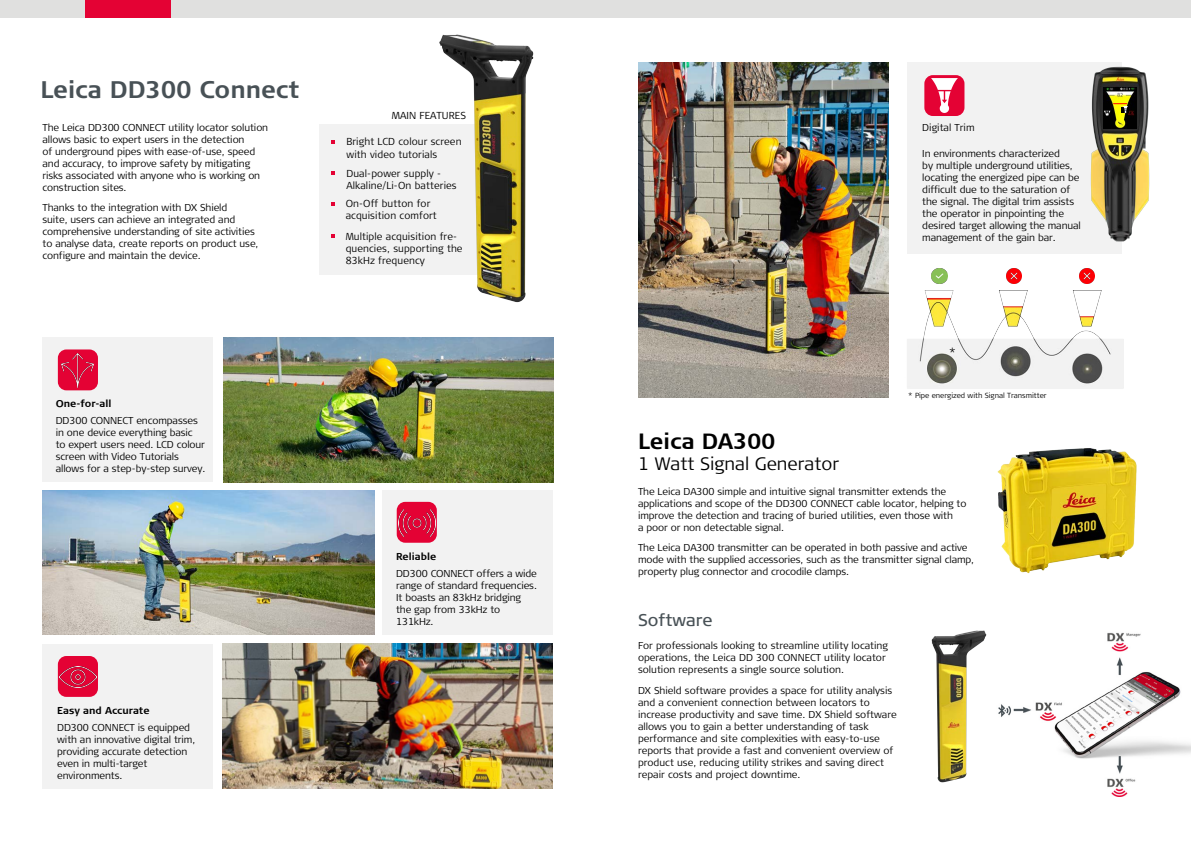
<style>
.page{position:relative;width:1191px;height:842px;background:#fff}
.page>*{position:absolute;margin:0;border:0;box-sizing:border-box;transform-origin:0 0}
.Front_Title{font:700 24px "Signa Pro";color:#485156}
.t1{font:700 22px "Signa Column";color:#000}
.t2{font:300 18px "Signa Column";color:#000}
.t3{font:17px "Signa Pro";color:#485156}
.t4{font:300 11.1px "Signa Column";color:#000}
.t5{font:300 10.1px/12.1px "Signa Column";letter-spacing:.01em;color:#000}
.t6{font:300 10px/12px "Signa Column";letter-spacing:-.01em;color:#000}
.t7{font:700 10px "Signa Column";color:#000}
.t8{font:300 7.4px "Signa Column";color:#000}
</style>
<div class="page">
<div style="left:0;top:0;width:1191px;height:17px;background:#e0e0df"></div>
<div style="left:85px;top:0;width:85px;height:17px;background:#e40234"></div>
<div style="left:42px;top:644px;width:171px;height:144px;background:#f2f2f2"></div>
<div style="left:383px;top:490px;width:170px;height:145px;background:#f2f2f2"></div>
<div style="left:43px;top:337px;width:170px;height:145px;background:#f2f2f2"></div>
<div style="left:58px;top:349px;width:40px;height:41px;background:#e40234;border-radius:9px"></div>
<img style="left:61px;top:354px;width:33px;height:34px">
<div style="left:58px;top:656px;width:40px;height:41px;background:#e40234;border-radius:9px"></div>
<img style="left:59px;top:666px;width:38px;height:22px">
<div style="left:397px;top:502px;width:40px;height:41px;background:#e40234;border-radius:9px"></div>
<img style="left:399px;top:510px;width:36px;height:26px">
<img style="left:223px;top:644px;width:330px;height:144px">
<img style="left:43px;top:490px;width:332px;height:144px">
<img style="left:223px;top:338px;width:330px;height:144px">
<div style="left:319px;top:125px;width:181px;height:150px;background:#f2f2f2"></div>
<svg style="left:331px;top:140px;width:3px;height:4px"></svg>
<svg style="left:331px;top:171px;width:3px;height:4px"></svg>
<svg style="left:331px;top:234px;width:3px;height:4px"></svg>
<img style="left:432px;top:17px;width:114px;height:327px">
<img style="left:638px;top:63px;width:251px;height:335px">
<img style="left:997px;top:448px;width:140px;height:126px">
<div style="left:907px;top:63px;width:214px;height:191px;background:#f2f2f2"></div>
<img style="left:931px;top:630px;width:56px;height:153px">
<div style="left:924px;top:75px;width:40px;height:41px;background:#e40234;border-radius:9px"></div>
<img style="left:931px;top:78px;width:26px;height:35px">
<img style="left:1055px;top:62px;width:95px;height:182px">
<img style="left:1103px;top:87px;width:33px;height:41px">
<img style="left:907px;top:290px;width:216px;height:99px">
<div style="left:1121px;top:107px;width:8px;height:6px;background:#000"></div>
<svg style="left:1113px;top:103px;width:14px;height:9px"></svg>
<img style="left:998px;top:632px;width:193px;height:165px">
<img style="left:932px;top:268px;width:15px;height:16px">
<img style="left:1006px;top:268px;width:15px;height:15px">
<img style="left:1079px;top:268px;width:15px;height:15px">
<p class="Front_Title" style="left:40px;top:73px;width:261px">Leica DD300 Connect</p>
<p class="t6" style="left:43px;top:121px;width:227px">The Leica DD300 CONNECT utility locator solution allows basic to expert users in the detection<br>of underground pipes with ease-of-use, speed and accuracy, to improve safety by mitigating risks associated with anyone who is working on construction sites.</p>
<p class="t6" style="left:43px;top:202px;width:217px">Thanks to the integration with DX Shield<br>suite, users can achieve an integrated and comprehensive understanding of site activities to analyse data, create reports on product use, configure and maintain the device.</p>
<p class="t5" style="left:392px;top:110px;width:75px">MAIN FEATURES</p>
<p class="t5" style="left:346px;top:136px;width:117px">Bright LCD colour screen with video tutorials</p>
<p class="t5" style="left:346px;top:168px;width:96px">Dual-power supply -</p>
<p class="t5" style="left:346px;top:180px;width:112px">Alkaline/Li-On batteries</p>
<p class="t5" style="left:346px;top:198px;width:86px">On-Off button for</p>
<p class="t5" style="left:346px;top:210px;width:93px">acquisition comfort</p>
<p class="t5" style="left:346px;top:231px;width:118px">Multiple acquisition fre&shy;quencies, supporting the<br>83kHz frequency</p>
<p class="t7" style="left:56px;top:398px;width:57px">One-for-all</p>
<p class="t6" style="left:56px;top:415px;width:151px">DD300 CONNECT encompasses in one device everything basic<br>to expert users need. LCD colour screen with Video Tutorials allows for a step-by-step survey.</p>
<p class="t7" style="left:57px;top:704px;width:94px">Easy and Accurate</p>
<p class="t6" style="left:57px;top:721px;width:140px">DD300 CONNECT is equipped with an innovative digital trim, providing accurate detection even in multi-target environments.</p>
<p class="t7" style="left:396px;top:550px;width:42px">Reliable</p>
<p class="t6" style="left:396px;top:567px;width:142px">DD300 CONNECT offers a wide range of standard frequencies.<br>It boasts an 83kHz bridging the gap from 33kHz to<br>131kHz.</p>
<p class="t6" style="left:922px;top:122px;width:54px">Digital Trim</p>
<p class="t6" style="left:922px;top:148px;width:160px">In environments characterized<br>by multiple underground utilities, locating the energized pipe can be difficult due to the saturation of the signal. The digital trim assists the operator in pinpointing the desired target allowing the manual management of the gain bar.</p>
<p class="t4" style="left:949px;top:345px;width:8px">*</p>
<p class="t8" style="left:908px;top:390px;width:140px">* Pipe energized with Signal Transmitter</p>
<p class="t1" style="left:638px;top:428px;width:139px">Leica DA300</p>
<p class="t2" style="left:638px;top:452px;width:203px">1 Watt Signal Generator</p>
<p class="t6" style="left:638px;top:485px;width:330px">The Leica DA300 simple and intuitive signal transmitter extends the applications and scope of the DD300 CONNECT cable locator, helping to improve the detection and tracing of buried utilities, even those with<br>a poor or non detectable signal.</p>
<p class="t6" style="left:638px;top:542px;width:338px">The Leica DA300 transmitter can be operated in both passive and active mode with the supplied accessories, such as the transmitter signal clamp, property plug connector and crocodile clamps.</p>
<p class="t3" style="left:638px;top:608px;width:76px">Software</p>
<p class="t6" style="left:638px;top:640px;width:251px">For professionals looking to streamline utility locating operations, the Leica DD 300 CONNECT utility locator solution represents a single source solution.</p>
<p class="t6" style="left:638px;top:684px;width:260px">DX Shield software provides a space for utility analysis and a convenient connection between locators to increase productivity and save time. DX Shield software allows you to gain a better understanding of task performance and site complexities with easy-to-use reports that provide a fast and convenient overview of product use, reducing utility strikes and saving direct repair costs and project downtime.</p>
</div>
